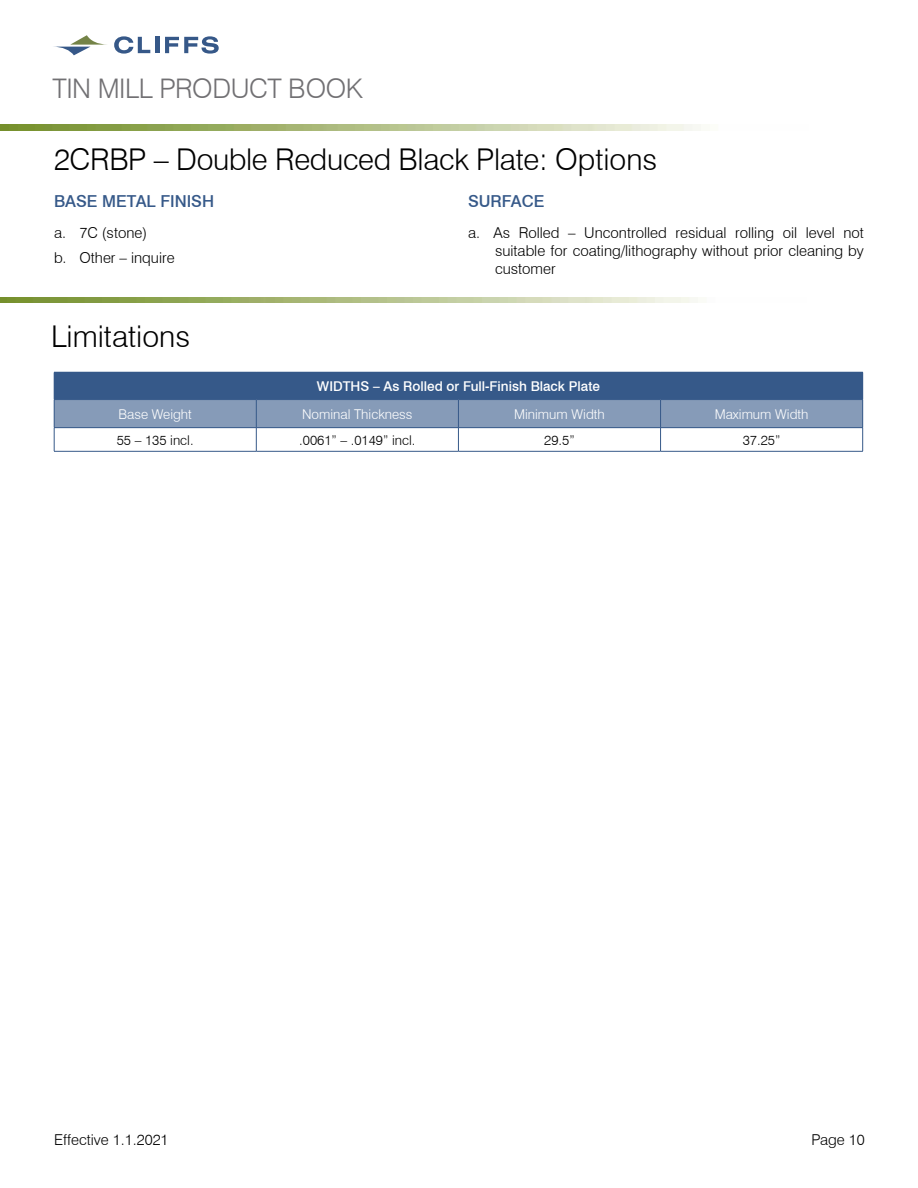
<style>
.page{position:relative;width:918px;height:1188px;background:#fff}
.page>*{position:absolute;margin:0;border:0;box-sizing:border-box;transform-origin:0 0}
.t1{font:300 30px "Swiss 721 BT";letter-spacing:-.01em;color:#000}
.t2{font:300 27px "Swiss 721 BT";letter-spacing:-.015em;color:#717073}
.t3{font:500 16.5px "Swiss 721 BT";color:#365989}
.t4{font:300 15px/18px "Swiss 721 BT";color:#000;text-align:right}
.t5{font:300 13.5px "Swiss 721 BT";color:#fff}
.t6{font:300 13.5px "Swiss 721 BT";color:#000}
.t7{font:500 13.5px "Swiss 721 BT";color:#fff}
</style>
<div class="page">
<img style="left:0;top:125px;width:701px;height:5px">
<svg style="left:114px;top:36px;width:36px;height:18px"></svg>
<hr style="left:155px;top:37px;width:4px;height:16px;background:#365888">
<svg style="left:165px;top:36px;width:54px;height:18px"></svg>
<svg style="left:54px;top:35px;width:53px;height:20px"></svg>
<img style="left:0;top:297px;width:698px;height:6px">
<div style="left:54px;top:372px;width:809px;height:28px;background:#365989"></div>
<div style="left:54px;top:400px;width:202px;height:28px;background:#869bb8"></div>
<div style="left:256px;top:400px;width:202px;height:28px;background:#869bb8"></div>
<div style="left:458px;top:400px;width:203px;height:28px;background:#869bb8"></div>
<div style="left:661px;top:400px;width:202px;height:28px;background:#869bb8"></div>
<hr style="left:54px;top:427px;width:202px;height:1px;background:#365989">
<svg style="left:54px;top:400px;width:1px;height:51px"></svg>
<hr style="left:256px;top:427px;width:202px;height:1px;background:#365989">
<svg style="left:256px;top:400px;width:1px;height:51px"></svg>
<hr style="left:458px;top:427px;width:203px;height:1px;background:#365989">
<svg style="left:458px;top:400px;width:1px;height:51px"></svg>
<hr style="left:661px;top:427px;width:202px;height:1px;background:#365989">
<svg style="left:660px;top:400px;width:1px;height:51px"></svg>
<svg style="left:862px;top:400px;width:1px;height:51px"></svg>
<hr style="left:54px;top:451px;width:202px;height:1px;background:#365989">
<hr style="left:256px;top:451px;width:202px;height:1px;background:#365989">
<hr style="left:458px;top:451px;width:203px;height:1px;background:#365989">
<hr style="left:661px;top:451px;width:202px;height:1px;background:#365989">
<h2 class="t2" style="left:52px;top:72px;width:312px">TIN MILL PRODUCT BOOK</h2>
<h1 class="t1" style="left:54px;top:141px;width:605px">2CRBP – Double Reduced Black Plate: Options</h1>
<p class="t3" style="left:54px;top:191px;width:162px">BASE METAL FINISH</p>
<p class="t3" style="left:468px;top:191px;width:78px">SURFACE</p>
<p class="t4" style="left:54px;top:224px;width:95px">a. 7C (stone)</p>
<p class="t4" style="left:468px;top:224px;width:397px">a. As Rolled – Uncontrolled residual rolling oil level not suitable for coating/lithography without prior cleaning by</p>
<p class="t4" style="left:54px;top:249px;width:122px">b. Other – inquire</p>
<p class="t4" style="left:495px;top:260px;width:62px">customer</p>
<h1 class="t1" style="left:51px;top:318px;width:141px">Limitations</h1>
<p class="t7" style="left:317px;top:378px;width:284px">WIDTHS – As Rolled or Full-Finish Black Plate</p>
<p class="t5" style="left:119px;top:406px;width:75px">Base Weight</p>
<p class="t5" style="left:302px;top:406px;width:112px">Nominal Thickness</p>
<p class="t5" style="left:514px;top:406px;width:92px">Minimum Width</p>
<p class="t5" style="left:715px;top:406px;width:95px">Maximum Width</p>
<p class="t6" style="left:117px;top:432px;width:78px">55 – 135 incl.</p>
<p class="t6" style="left:299px;top:432px;width:118px">.0061” – .0149” incl.</p>
<p class="t6" style="left:544px;top:432px;width:32px">29.5”</p>
<p class="t6" style="left:743px;top:432px;width:39px">37.25”</p>
<p class="t4" style="left:54px;top:1131px;width:116px">Effective 1.1.2021</p>
<p class="t4" style="left:812px;top:1131px;width:55px">Page 10</p>
</div>
